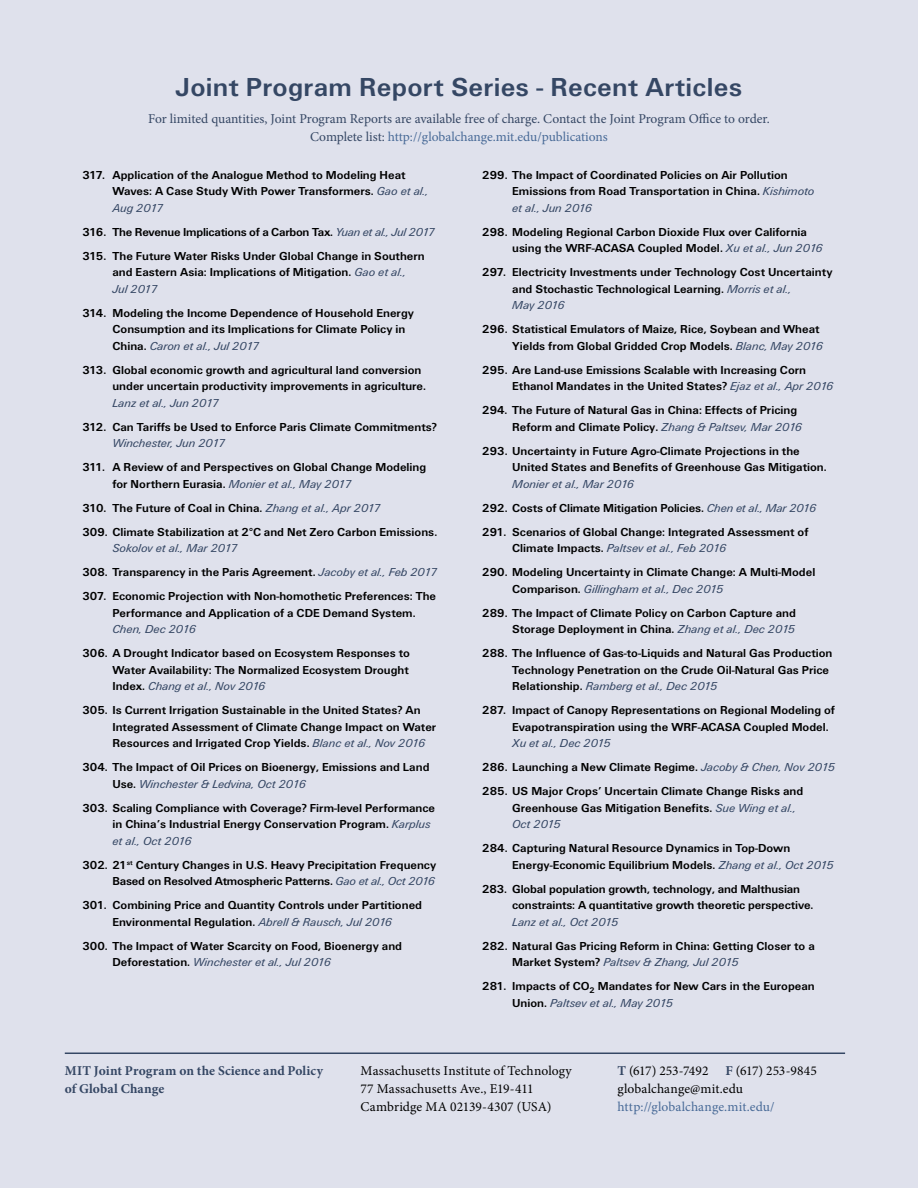
<style>
.page{position:relative;width:918px;height:1188px;background:#dfe1ec}
.page>*{position:absolute;margin:0;border:0;box-sizing:border-box;transform-origin:0 0}
.t1{font:700 27px "Urbano";letter-spacing:.01em;color:#354764}
.t2{font:13.5px/18px "Minion Pro";letter-spacing:-.005em;color:#354764;text-align:center}
.t3{font:13.5px/18px "Minion Pro";letter-spacing:.01em;color:#000}
.t4{font:700 13.5px/18px "Minion Pro";letter-spacing:.005em;color:#354764}
.t5{font:13.5px "Minion Pro";letter-spacing:.005em;color:#486a97}
.t6{font:700 12px/16.5px "Urbano";color:#000}
.t7{font:italic 12px "Urbano";color:#354764}
.s1{color:#486a97}
.s2{font-weight:400;font-style:italic;color:#354764}
.s3{font-weight:700;color:#354764}
</style>
<div class="page">
<hr style="left:65px;top:1053px;width:780px;height:1px;background:#354764">
<h1 class="t1" style="left:176px;top:72px;width:568px">Joint Program Report Series - Recent Articles</h1>
<p class="t2" style="left:148px;top:110px;width:623px">For limited quantities, Joint Program Reports are available free of charge. Contact the Joint Program Office to order.<br>Complete list: <span class="s1">http://globalchange.mit.edu/publications</span></p>
<p class="t6" style="left:112px;top:167px;width:317px;text-indent:-30px">317. Application of the Analogue Method to Modeling Heat<br>Waves: A Case Study With Power Transformers. <span class="s2">Gao et al.,<br>Aug 2017</span></p>
<p class="t6" style="left:82px;top:220px;width:354px;line-height:24px">316. The Revenue Implications of a Carbon Tax. <span class="s2">Yuan et al., Jul 2017<br></span>315. The Future Water Risks Under Global Change in Southern</p>
<p class="t6" style="left:112px;top:264px;width:295px">and Eastern Asia: Implications of Mitigation. <span class="s2">Gao et al.,<br>Jul 2017</span></p>
<p class="t6" style="left:112px;top:305px;width:303px;text-indent:-30px">314. Modeling the Income Dependence of Household Energy<br>Consumption and its Implications for Climate Policy in<br>China. <span class="s2">Caron et al., Jul 2017</span></p>
<p class="t6" style="left:112px;top:362px;width:315px;text-indent:-30px">313. Global economic growth and agricultural land conversion under uncertain productivity improvements in agriculture.</p>
<p class="t7" style="left:112px;top:396px;width:108px">Lanz et al., Jun 2017</p>
<p class="t6" style="left:82px;top:419px;width:356px">312. Can Tariffs be Used to Enforce Paris Climate Commitments?</p>
<p class="t7" style="left:112px;top:437px;width:114px">Winchester, Jun 2017</p>
<p class="t6" style="left:112px;top:459px;width:315px;text-indent:-30px">311. A Review of and Perspectives on Global Change Modeling for Northern Eurasia. <span class="s2">Monier et al., May 2017</span></p>
<p class="t6" style="left:82px;top:496px;width:356px;line-height:24px">310. The Future of Coal in China. <span class="s2">Zhang et al., Apr 2017<br></span>309. Climate Stabilization at 2°C and Net Zero Carbon Emissions.</p>
<p class="t6" style="left:82px;top:536px;width:356px;line-height:24px;text-indent:30px"><span class="s2">Sokolov et al., Mar 2017<br></span>308. Transparency in the Paris Agreement. <span class="s2">Jacoby et al., Feb 2017<br></span>307. Economic Projection with Non-homothetic Preferences: The</p>
<p class="t6" style="left:112px;top:605px;width:305px">Performance and Application of a CDE Demand System.</p>
<p class="t7" style="left:112px;top:623px;width:85px">Chen, Dec 2016</p>
<p class="t6" style="left:112px;top:645px;width:299px;text-align:justify;text-indent:-30px">306. A Drought Indicator based on Ecosystem Responses to Water Availability: The Normalized Ecosystem Drought Index. <span class="s2">Chang et al., Nov 2016</span></p>
<p class="t6" style="left:112px;top:702px;width:325px;text-indent:-30px">305. Is Current Irrigation Sustainable in the United States? An<br>Integrated Assessment of Climate Change Impact on Water<br>Resources and Irrigated Crop Yields. <span class="s2">Blanc et al., Nov 2016</span></p>
<p class="t6" style="left:112px;top:759px;width:319px;text-indent:-30px">304. The Impact of Oil Prices on Bioenergy, Emissions and Land<br>Use. <span class="s2">Winchester &amp; Ledvina, Oct 2016</span></p>
<p class="t6" style="left:112px;top:800px;width:324px;text-indent:-30px">303. Scaling Compliance with Coverage? Firm‑level Performance in China’s Industrial Energy Conservation Program. <span class="s2">Karplus et al., Oct 2016</span></p>
<p class="t6" style="left:82px;top:857px;width:355px;text-align:right">302. 21<sup>st</sup> Century Changes in U.S. Heavy Precipitation Frequency<br>Based on Resolved Atmospheric Patterns. <span class="s2">Gao et al., Oct 2016</span></p>
<p class="t6" style="left:82px;top:897px;width:341px;text-align:center">301. Combining Price and Quantity Controls under Partitioned<br>Environmental Regulation. <span class="s2">Abrell &amp; Rausch, Jul 2016</span></p>
<p class="t6" style="left:112px;top:938px;width:291px;text-indent:-30px">300. The Impact of Water Scarcity on Food, Bioenergy and<br>Deforestation. <span class="s2">Winchester et al., Jul 2016</span></p>
<p class="t6" style="left:512px;top:167px;width:304px;text-indent:-30px">299. The Impact of Coordinated Policies on Air Pollution<br>Emissions from Road Transportation in China. <span class="s2">Kishimoto et al., Jun 2016</span></p>
<p class="t6" style="left:512px;top:224px;width:312px;text-indent:-30px">298. Modeling Regional Carbon Dioxide Flux over California using the WRF‑ACASA Coupled Model. <span class="s2">Xu et al., Jun 2016</span></p>
<p class="t6" style="left:512px;top:264px;width:322px;text-indent:-30px">297. Electricity Investments under Technology Cost Uncertainty and Stochastic Technological Learning. <span class="s2">Morris et al.,<br>May 2016</span></p>
<p class="t6" style="left:482px;top:321px;width:342px;text-align:right">296. Statistical Emulators of Maize, Rice, Soybean and Wheat<br>Yields from Global Gridded Crop Models. <span class="s2">Blanc, May 2016</span></p>
<p class="t6" style="left:512px;top:362px;width:323px;text-indent:-30px">295. Are Land-use Emissions Scalable with Increasing Corn<br>Ethanol Mandates in the United States? <span class="s2">Ejaz et al., Apr 2016</span></p>
<p class="t6" style="left:512px;top:402px;width:291px;text-indent:-30px">294. The Future of Natural Gas in China: Effects of Pricing<br>Reform and Climate Policy. <span class="s2">Zhang &amp; Paltsev, Mar 2016</span></p>
<p class="t6" style="left:512px;top:443px;width:316px;text-indent:-30px">293. Uncertainty in Future Agro-Climate Projections in the<br>United States and Benefits of Greenhouse Gas Mitigation.</p>
<p class="t6" style="left:482px;top:472px;width:336px;line-height:24px;text-indent:30px"><span class="s2">Monier et al., Mar 2016<br></span>292. Costs of Climate Mitigation Policies. <span class="s2">Chen et al., Mar 2016<br></span>291. Scenarios of Global Change: Integrated Assessment of</p>
<p class="t6" style="left:482px;top:536px;width:335px;line-height:24px;text-indent:30px">Climate Impacts. <span class="s2">Paltsev et al., Feb 2016<br></span>290. Modeling Uncertainty in Climate Change: A Multi-Model</p>
<p class="t6" style="left:482px;top:577px;width:315px;line-height:24px;text-indent:30px">Comparison. <span class="s2">Gillingham et al., Dec 2015<br></span>289. The Impact of Climate Policy on Carbon Capture and</p>
<p class="t6" style="left:482px;top:617px;width:352px;line-height:24px;text-indent:30px">Storage Deployment in China. <span class="s2">Zhang et al., Dec 2015<br></span>288. The Influence of Gas-to-Liquids and Natural Gas Production</p>
<p class="t6" style="left:512px;top:662px;width:318px">Technology Penetration on the Crude Oil‑Natural Gas Price<br>Relationship. <span class="s2">Ramberg et al., Dec 2015</span></p>
<p class="t6" style="left:512px;top:702px;width:324px;text-indent:-30px">287. Impact of Canopy Representations on Regional Modeling of<br>Evapotranspiration using the WRF-ACASA Coupled Model.</p>
<p class="t6" style="left:482px;top:731px;width:354px;line-height:24px;text-indent:30px"><span class="s2">Xu et al., Dec 2015<br></span>286. Launching a New Climate Regime. <span class="s2">Jacoby &amp; Chen, Nov 2015<br></span>285. US Major Crops’ Uncertain Climate Change Risks and</p>
<p class="t6" style="left:512px;top:800px;width:285px">Greenhouse Gas Mitigation Benefits. <span class="s2">Sue Wing et al.,<br>Oct 2015</span></p>
<p class="t6" style="left:512px;top:840px;width:323px;text-indent:-30px">284. Capturing Natural Resource Dynamics in Top-Down<br>Energy‑Economic Equilibrium Models. <span class="s2">Zhang et al., Oct 2015</span></p>
<p class="t6" style="left:512px;top:881px;width:303px;text-indent:-30px">283. Global population growth, technology, and Malthusian constraints: A quantitative growth theoretic perspective.</p>
<p class="t7" style="left:512px;top:915px;width:108px">Lanz et al., Oct 2015</p>
<p class="t6" style="left:512px;top:938px;width:304px;text-indent:-30px">282. Natural Gas Pricing Reform in China: Getting Closer to a<br>Market System? <span class="s2">Paltsev &amp; Zhang, Jul 2015</span></p>
<p class="t6" style="left:512px;top:978px;width:304px;text-indent:-30px">281. Impacts of CO<sub>2</sub> Mandates for New Cars in the European<br>Union. <span class="s2">Paltsev et al., May 2015</span></p>
<p class="t4" style="left:65px;top:1062px;width:260px">MIT Joint Program on the Science and Policy of Global Change</p>
<p class="t3" style="left:361px;top:1062px;width:213px">Massachusetts Institute of Technology<br>77 Massachusetts Ave., E19-411<br>Cambridge MA 02139-4307 (USA)</p>
<p class="t3" style="left:617px;top:1062px;width:201px"><span class="s3">T</span> (617) 253-7492 <span class="s3">F</span> (617) 253-9845 globalchange@mit.edu</p>
<p class="t5" style="left:617px;top:1098px;width:159px">http://globalchange.mit.edu/</p>
</div>
